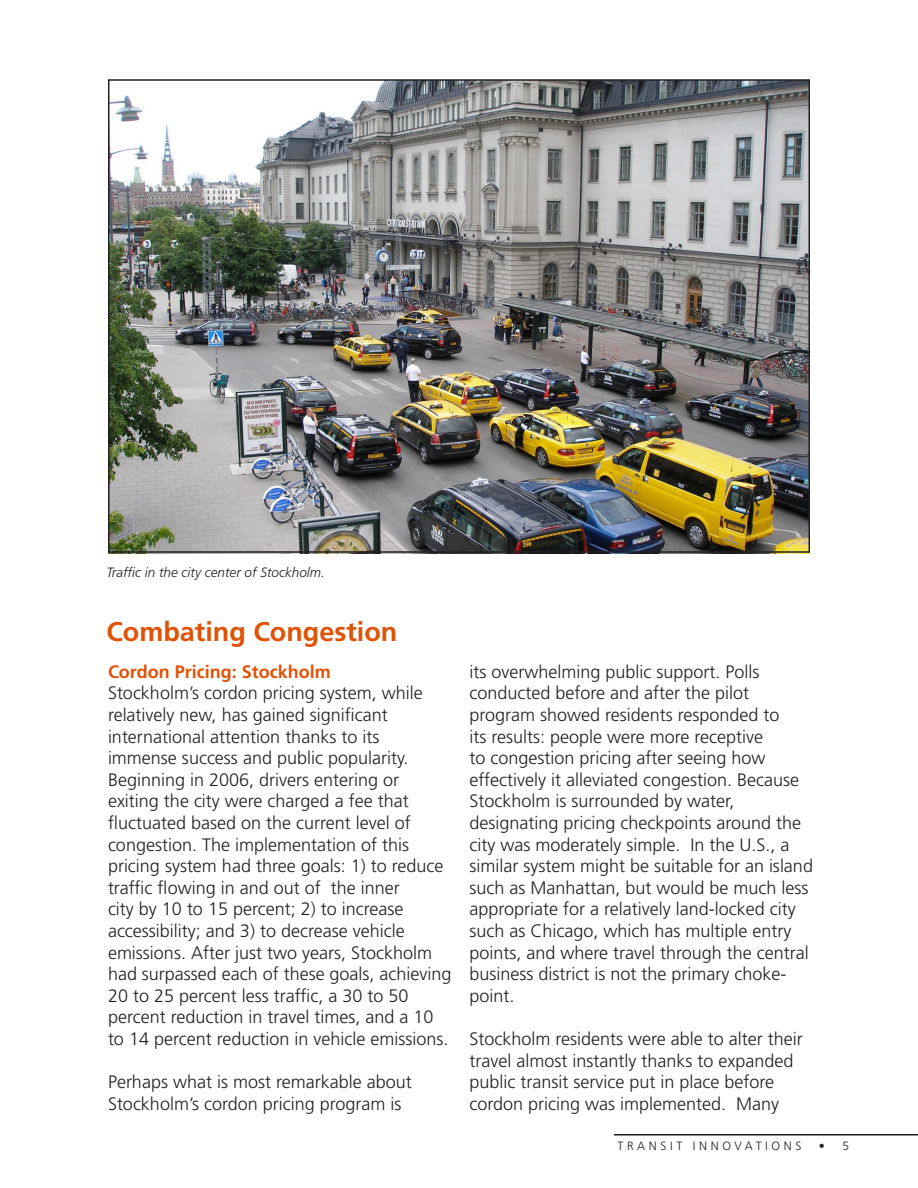
<style>
.page{position:relative;width:918px;height:1188px;background:#fff}
.page>*{position:absolute;margin:0;border:0;box-sizing:border-box;transform-origin:0 0}
.t1{font:700 27px "Frutiger LT Std";color:#e05206}
.t2{font:300 18px/21.6px "Frutiger LT Std";color:#231f20}
.t3{font:700 18px "Frutiger LT Std";color:#e05206}
.t4{font:italic 300 13.5px "Frutiger LT Std";color:#231f20}
.t5{font:300 12px "Frutiger LT Std";letter-spacing:.3em;color:#231f20}
</style>
<div class="page">
<img style="left:111px;top:82px;width:696px;height:468px">
<div style="left:108px;top:79px;width:702px;height:474px;border:2px solid #231f20"></div>
<hr style="left:614px;top:1134px;width:304px;height:2px;background:#231f20">
<p class="t4" style="left:106px;top:565px;width:220px">Traffic in the city center of Stockholm.</p>
<p class="t1" style="left:106px;top:616px;width:293px">Combating Congestion</p>
<p class="t3" style="left:108px;top:661px;width:224px">Cordon Pricing: Stockholm</p>
<p class="t2" style="left:108px;top:683px;width:345px">Stockholm’s cordon pricing system, while relatively new, has gained significant international attention thanks to its immense success and public popularity.<br>Beginning in 2006, drivers entering or exiting the city were charged a fee that fluctuated based on the current level of congestion. The implementation of this pricing system had three goals: 1) to reduce traffic flowing in and out of the inner<br>city by 10 to 15 percent; 2) to increase accessibility; and 3) to decrease vehicle emissions. After just two years, Stockholm had surpassed each of these goals, achieving 20 to 25 percent less traffic, a 30 to 50 percent reduction in travel times, and a 10 to 14 percent reduction in vehicle emissions.</p>
<p class="t2" style="left:108px;top:1071px;width:305px">Perhaps what is most remarkable about<br>Stockholm’s cordon pricing program is</p>
<p class="t2" style="left:470px;top:661px;width:345px">its overwhelming public support. Polls conducted before and after the pilot program showed residents responded to<br>its results: people were more receptive<br>to congestion pricing after seeing how effectively it alleviated congestion. Because Stockholm is surrounded by water, designating pricing checkpoints around the city was moderately simple. In the U.S., a similar system might be suitable for an island such as Manhattan, but would be much less appropriate for a relatively land-locked city such as Chicago, which has multiple entry points, and where travel through the central business district is not the primary choke&shy;point.</p>
<p class="t2" style="left:470px;top:1028px;width:335px">Stockholm residents were able to alter their travel almost instantly thanks to expanded public transit service put in place before cordon pricing was implemented. Many</p>
<p class="t5" style="left:617px;top:1139px;width:186px">TRANSIT INNOVATIONS</p>
<p class="t5" style="left:819px;top:1139px;width:32px">• 5</p>
</div>
